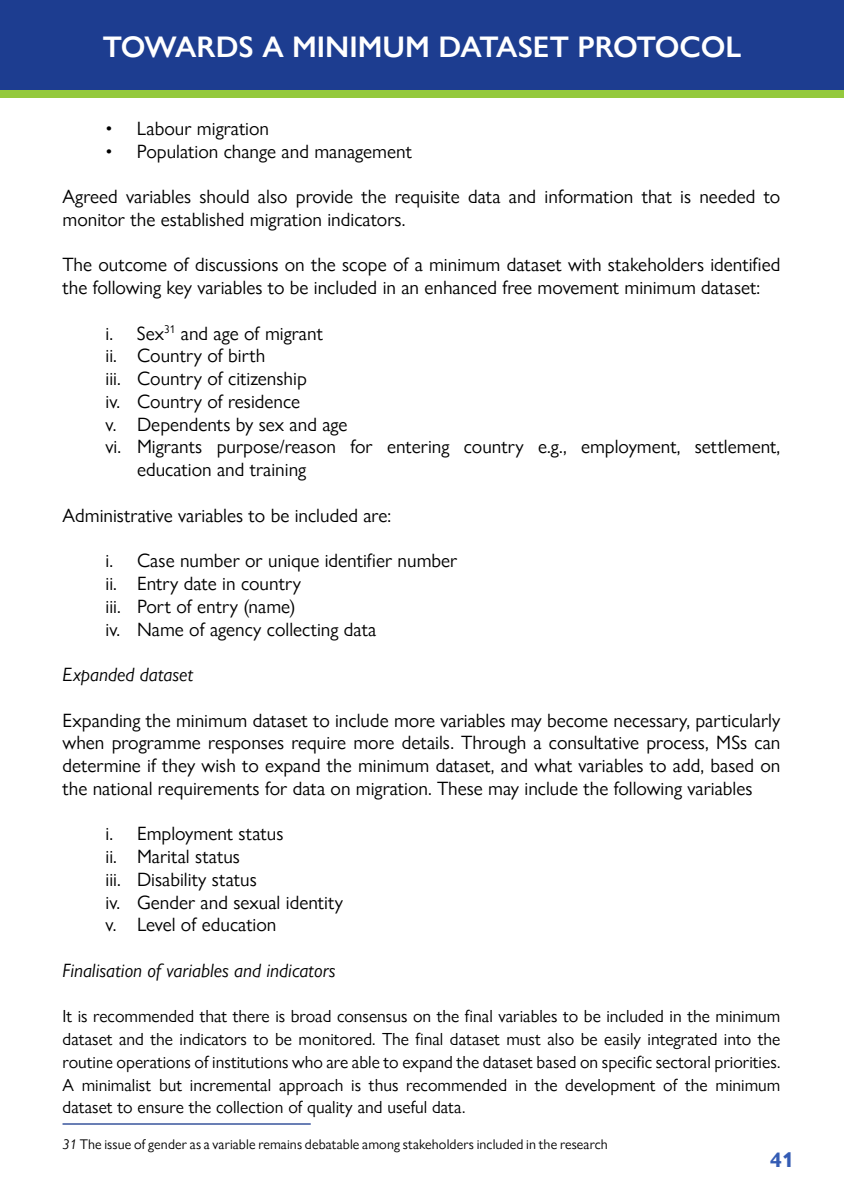
<style>
.page{position:relative;width:844px;height:1191px;background:#fff}
.page>*{position:absolute;margin:0;border:0;box-sizing:border-box;transform-origin:0 0}
.t1{font:600 29.75px "Gill Sans Nova";color:#fff}
.t2{font:700 21px "Gill Sans Nova";color:#345cb4}
.t3{font:19.25px/22.8px "Gill Sans Nova";color:#000}
.t4{font:italic 19.25px "Gill Sans Nova";color:#000}
.t5{font:17.5px/22.8px "Gill Sans Nova";color:#000;text-align:justify}
.t6{font:14px "Gill Sans Nova";letter-spacing:.01em;color:#000}
.s1{font-style:italic}
</style>
<div class="page">
<div style="left:0;top:0;width:843px;height:91px;background:#1d3d90"></div>
<div style="left:0;top:91px;width:843px;height:7px;background:#94c93d"></div>
<hr style="left:62px;top:1123px;width:249px;height:1px;background:#1c3d8f">
<h1 class="t1" style="left:103px;top:29px;width:640px">TOWARDS A MINIMUM DATASET PROTOCOL</h1>
<p class="t3" style="left:105px;top:117px;width:165px">• Labour migration</p>
<p class="t3" style="left:105px;top:139px;width:308px">• Population change and management</p>
<p class="t3" style="left:62px;top:185px;width:719px">Agreed variables should also provide the requisite data and information that is needed to monitor the established migration indicators.</p>
<p class="t3" style="left:62px;top:253px;width:719px">The outcome of discussions on the scope of a minimum dataset with stakeholders identified the following key variables to be included in an enhanced free movement minimum dataset:</p>
<p class="t3" style="left:105px;top:321px;width:219px">i. Sex<sup>31</sup> and age of migrant</p>
<p class="t3" style="left:105px;top:344px;width:161px">ii. Country of birth</p>
<p class="t3" style="left:105px;top:367px;width:203px">iii. Country of citizenship</p>
<p class="t3" style="left:105px;top:390px;width:196px">iv. Country of residence</p>
<p class="t3" style="left:105px;top:412px;width:243px">v. Dependents by sex and age</p>
<p class="t3" style="left:105px;top:435px;width:676px">vi. Migrants purpose/reason for entering country e.g., employment, settlement,</p>
<p class="t3" style="left:137px;top:458px;width:171px">education and training</p>
<p class="t3" style="left:62px;top:503px;width:330px">Administrative variables to be included are:</p>
<p class="t3" style="left:105px;top:549px;width:353px">i. Case number or unique identifier number ii. Entry date in country<br>iii. Port of entry (name)<br>iv. Name of agency collecting data</p>
<p class="t4" style="left:62px;top:663px;width:132px">Expanded dataset</p>
<p class="t3" style="left:62px;top:708px;width:719px;text-align:justify">Expanding the minimum dataset to include more variables may become necessary, particularly when programme responses require more details. Through a consultative process, MSs can determine if they wish to expand the minimum dataset, and what variables to add, based on the national requirements for data on migration. These may include the following variables</p>
<p class="t3" style="left:105px;top:822px;width:239px">i. Employment status<br>ii. Marital status<br>iii. Disability status<br>iv. Gender and sexual identity v. Level of education</p>
<p class="t4" style="left:62px;top:958px;width:274px">Finalisation of variables and indicators</p>
<p class="t5" style="left:62px;top:1005px;width:719px">It is recommended that there is broad consensus on the final variables to be included in the minimum dataset and the indicators to be monitored. The final dataset must also be easily integrated into the routine operations of institutions who are able to expand the dataset based on specific sectoral priorities.<br>A minimalist but incremental approach is thus recommended in the development of the minimum dataset to ensure the collection of quality and useful data.</p>
<p class="t6" style="left:62px;top:1135px;width:546px"><span class="s1">31</span> The issue of gender as a variable remains debatable among stakeholders included in the research</p>
<p class="t2" style="left:770px;top:1147px;width:25px">41</p>
</div>
